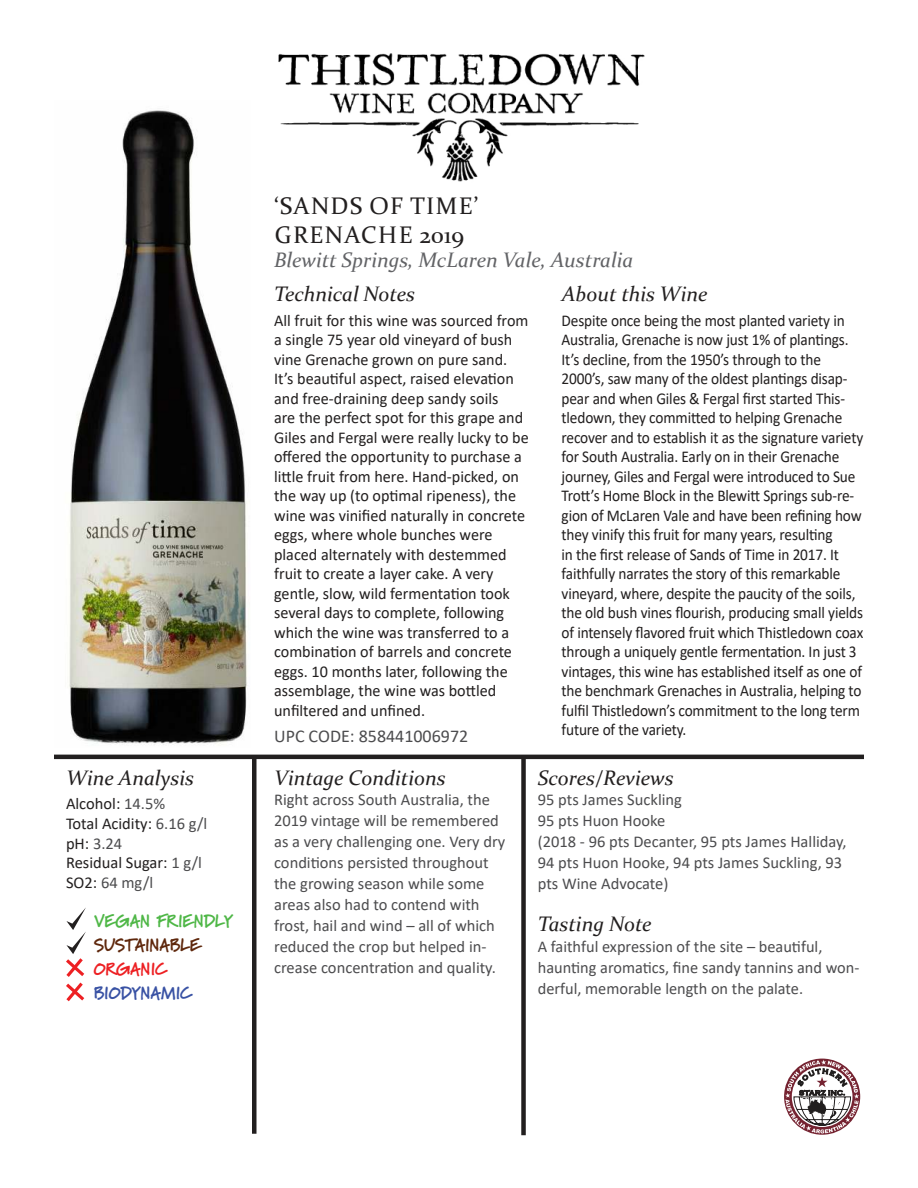
<style>
.page{position:relative;width:918px;height:1188px;background:#fff}
.page>*{position:absolute;margin:0;border:0;box-sizing:border-box;transform-origin:0 0}
.t1{font:24px/28.5px "Constantia";letter-spacing:.06em;color:#221f1f}
.t2{font:italic 21px "Constantia";color:#221f1f}
.t3{font:italic 21px "Constantia";color:#626366}
.t4{font:18px "Calibri";color:#4c4c4e}
.t5{font:900 18px "Marydale";color:#4fb747;scale:.92 1}
.t6{font:900 18px "Marydale";letter-spacing:-.01em;color:#5f280d;scale:.92 1}
.t7{font:900 18px "Marydale";color:#3952a4;scale:.92 1}
.t8{font:900 18px "Marydale";color:#ed2023;scale:.92 1}
.t9{font:16.5px/19.5px "Calibri";letter-spacing:-.01em;color:#221f1f;scale:.93 1}
.t10{font:16.5px/19.5px "Calibri";letter-spacing:-.01em;color:#221f1f}
.t11{font:16.5px/21px "Calibri";color:#4c4c4e}
.s1{color:#4c4c4e}
</style>
<div class="page">
<img style="left:69px;top:110px;width:178px;height:635px">
<svg style="left:785px;top:1060px;width:74px;height:73px"></svg>
<hr style="left:54px;top:755px;width:810px;height:4px;background:#221f1f">
<div style="left:252px;top:756px;width:5px;height:378px;background:#221f1f"></div>
<div style="left:521px;top:756px;width:5px;height:379px;background:#221f1f"></div>
<svg style="left:66px;top:907px;width:20px;height:95px"></svg>
<img style="left:278px;top:54px;width:367px;height:128px">
<h1 class="t1" style="left:274px;top:194px;width:206px">‘SANDS OF TIME’<br>GRENACHE 2019</h1>
<p class="t3" style="left:274px;top:252px;width:361px">Blewitt Springs, McLaren Vale, Australia</p>
<p class="t2" style="left:274px;top:286px;width:142px">Technical Notes</p>
<p class="t2" style="left:562px;top:286px;width:147px">About this Wine</p>
<p class="t10" style="left:274px;top:310px;width:256px">All fruit for this wine was sourced from a single 75 year old vineyard of bush vine Grenache grown on pure sand.<br>It’s beautiful aspect, raised elevation and free-draining deep sandy soils<br>are the perfect spot for this grape and Giles and Fergal were really lucky to be offered the opportunity to purchase a little fruit from here. Hand-picked, on the way up (to optimal ripeness), the wine was vinified naturally in concrete eggs, where whole bunches were placed alternately with destemmed fruit to create a layer cake. A very gentle, slow, wild fermentation took several days to complete, following which the wine was transferred to a combination of barrels and concrete eggs. 10 months later, following the assemblage, the wine was bottled unfiltered and unfined.</p>
<p class="t9" style="left:562px;top:311px;width:326px">Despite once being the most planted variety in Australia, Grenache is now just 1% of plantings.<br>It’s decline, from the 1950’s through to the 2000’s, saw many of the oldest plantings disap&shy;pear and when Giles &amp; Fergal first started This&shy;tledown, they committed to helping Grenache recover and to establish it as the signature variety for South Australia. Early on in their Grenache journey, Giles and Fergal were introduced to Sue Trott’s Home Block in the Blewitt Springs sub-re&shy;gion of McLaren Vale and have been refining how they vinify this fruit for many years, resulting<br>in the first release of Sands of Time in 2017. It faithfully narrates the story of this remarkable vineyard, where, despite the paucity of the soils, the old bush vines flourish, producing small yields of intensely flavored fruit which Thistledown coax through a uniquely gentle fermentation. In just 3 vintages, this wine has established itself as one of the benchmark Grenaches in Australia, helping to fulfil Thistledown’s commitment to the long term future of the variety.</p>
<p class="t4" style="left:274px;top:729px;width:196px">UPC CODE: 858441006972</p>
<p class="t2" style="left:66px;top:769px;width:130px">Wine Analysis</p>
<p class="t2" style="left:538px;top:769px;width:137px">Scores/Reviews</p>
<p class="t10" style="left:66px;top:795px;width:143px">Alcohol: <span class="s1">14.5%<br></span>Total Acidity: <span class="s1">6.16 g/l </span>pH: <span class="s1">3.24<br></span>Residual Sugar: <span class="s1">1 g/l<br></span>SO2: <span class="s1">64 mg/l</span></p>
<p class="t5" style="left:94px;top:910px;width:153px">VEGAN FRIENDLY</p>
<p class="t6" style="left:94px;top:934px;width:118px">SUSTAINABLE</p>
<p class="t8" style="left:94px;top:958px;width:81px">ORGANIC</p>
<p class="t7" style="left:94px;top:982px;width:109px">BIODYNAMIC</p>
<p class="t2" style="left:274px;top:769px;width:173px">Vintage Conditions</p>
<p class="t11" style="left:274px;top:790px;width:233px">Right across South Australia, the<br>2019 vintage will be remembered as a very challenging one. Very dry conditions persisted throughout the growing season while some areas also had to contend with frost, hail and wind – all of which reduced the crop but helped in&shy;crease concentration and quality.</p>
<p class="t11" style="left:538px;top:790px;width:310px">95 pts James Suckling<br>95 pts Huon Hooke<br>(2018 - 96 pts Decanter, 95 pts James Halliday,<br>94 pts Huon Hooke, 94 pts James Suckling, 93 pts Wine Advocate)</p>
<p class="t2" style="left:538px;top:915px;width:115px">Tasting Note</p>
<p class="t11" style="left:538px;top:935px;width:323px">A faithful expression of the site – beautiful, haunting aromatics, fine sandy tannins and won&shy;derful, memorable length on the palate.</p>
</div>
